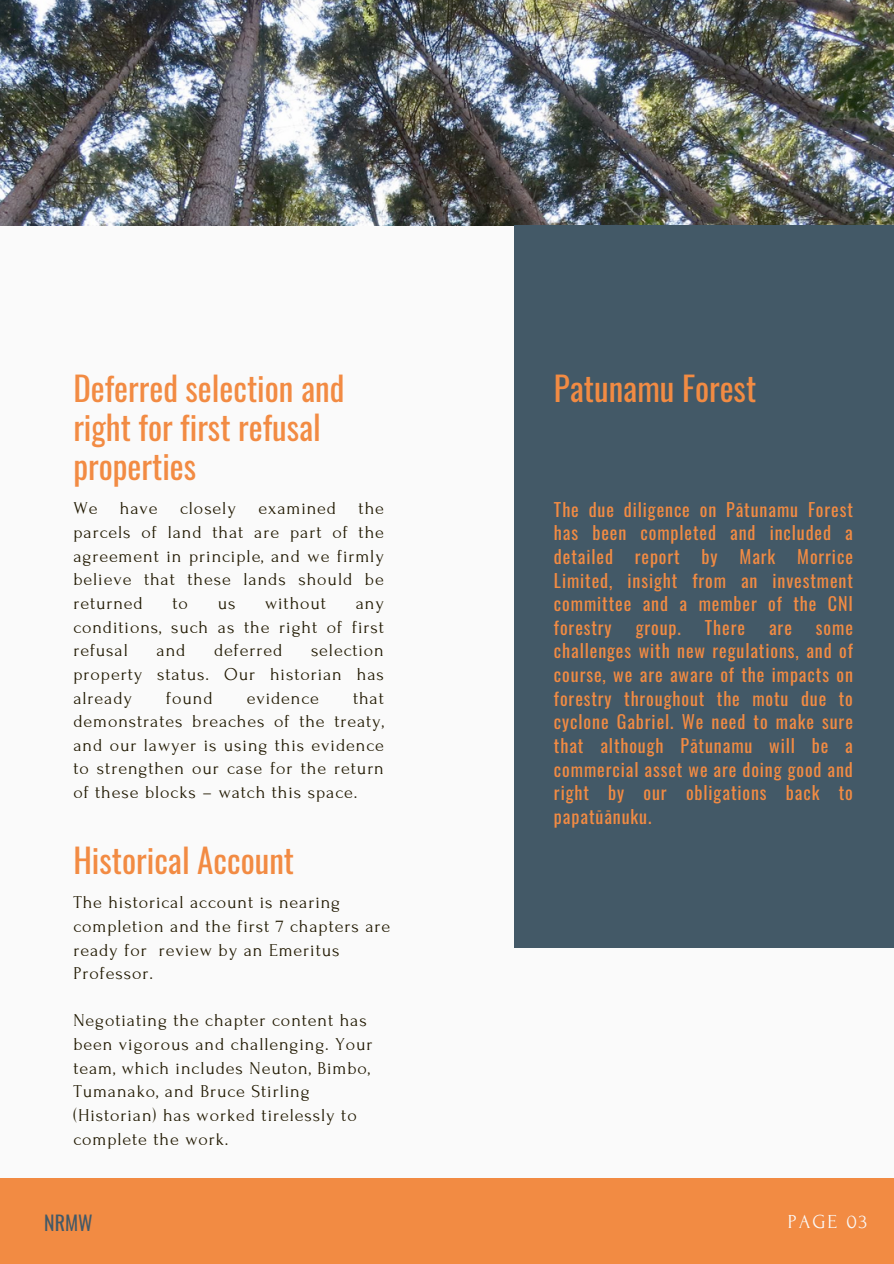
<style>
.page{position:relative;width:894px;height:1264px;background:#fff}
.page>*{position:absolute;margin:0;border:0;box-sizing:border-box;transform-origin:0 0}
.t1{font:33.15px/39.3px "Oswald";color:#f28b43}
.t2{font:19.8px "Forum";letter-spacing:.1em;color:#fafafa}
.t3{font:19.8px "Oswald";color:#435967}
.t4{font:18px/23.7px "Forum";letter-spacing:.05em;color:#201800;text-align:justify}
.t5{font:18px/23.7px "Oswald";letter-spacing:.05em;color:#f28b43;text-align:justify}
</style>
<div class="page">
<div style="left:0;top:0;width:893px;height:1263px;background:#fafafa"></div>
<div style="left:0;top:1177px;width:893px;height:86px;background:#f28b43"></div>
<img style="left:0;top:0;width:893px;height:225px">
<div style="left:514px;top:225px;width:379px;height:722px;background:#435967"></div>
<p class="t1" style="left:73px;top:367px;width:272px">Deferred selection and</p>
<p class="t1" style="left:554px;top:367px;width:204px">Patunamu Forest</p>
<p class="t1" style="left:73px;top:406px;width:249px">right for first refusal properties</p>
<h1 class="t4" style="left:73px;top:497px;width:312px">We have closely examined the parcels of land that are part of the agreement in principle, and we firmly believe that these lands should be returned</h1>
<h1 class="t5" style="left:554px;top:496px;width:300px">The due diligence on Pātunamu Forest has been completed and included a detailed report by Mark Morrice Limited, insight from an investment committee and a member of the CNI forestry</h1>
<h1 class="t4" style="left:172px;top:591px;width:17px">to</h1>
<h1 class="t4" style="left:217px;top:591px;width:19px">us</h1>
<h1 class="t4" style="left:265px;top:591px;width:62px">without</h1>
<h1 class="t4" style="left:73px;top:591px;width:312px;text-indent:282px">any conditions, such as the right of first refusal</h1>
<h1 class="t5" style="left:635px;top:615px;width:47px">group.</h1>
<h1 class="t5" style="left:704px;top:615px;width:42px">There</h1>
<h1 class="t5" style="left:768px;top:615px;width:24px">are</h1>
<h1 class="t5" style="left:554px;top:615px;width:300px;text-indent:262px">some challenges with new regulations, and of course, we are aware of the impacts on forestry throughout the motu due to cyclone Gabriel. We need to make sure that although Pātunamu will be a commercial asset we are doing good and right by our obligations back to papatūānuku.</h1>
<h1 class="t4" style="left:73px;top:639px;width:312px;text-indent:237px">selection property status. Our historian has already</h1>
<h1 class="t4" style="left:156px;top:639px;width:30px">and</h1>
<h1 class="t4" style="left:214px;top:639px;width:70px">deferred</h1>
<h1 class="t4" style="left:166px;top:686px;width:48px">found</h1>
<h1 class="t4" style="left:247px;top:686px;width:74px">evidence</h1>
<h1 class="t4" style="left:73px;top:686px;width:312px;text-indent:279px">that demonstrates breaches of the treaty, and our lawyer is using this evidence to strengthen our case for the return of these blocks – watch this space.</h1>
<h2 class="t1" style="left:73px;top:839px;width:222px">Historical Account</h2>
<p class="t4" style="left:73px;top:890px;width:318px;text-align:left">The historical account is nearing completion and the first 7 chapters are ready for review by an Emeritus<br>Professor.</p>
<h2 class="t4" style="left:73px;top:1009px;width:301px;text-align:left">Negotiating the chapter content has been vigorous and challenging. Your team, which includes Neuton, Bimbo,<br>Tumanako, and Bruce Stirling (Historian) has worked tirelessly to complete the work.</h2>
<h1 class="t3" style="left:44px;top:1206px;width:50px">NRMW</h1>
<p class="t2" style="left:787px;top:1210px;width:81px">PAGE 03</p>
</div>
